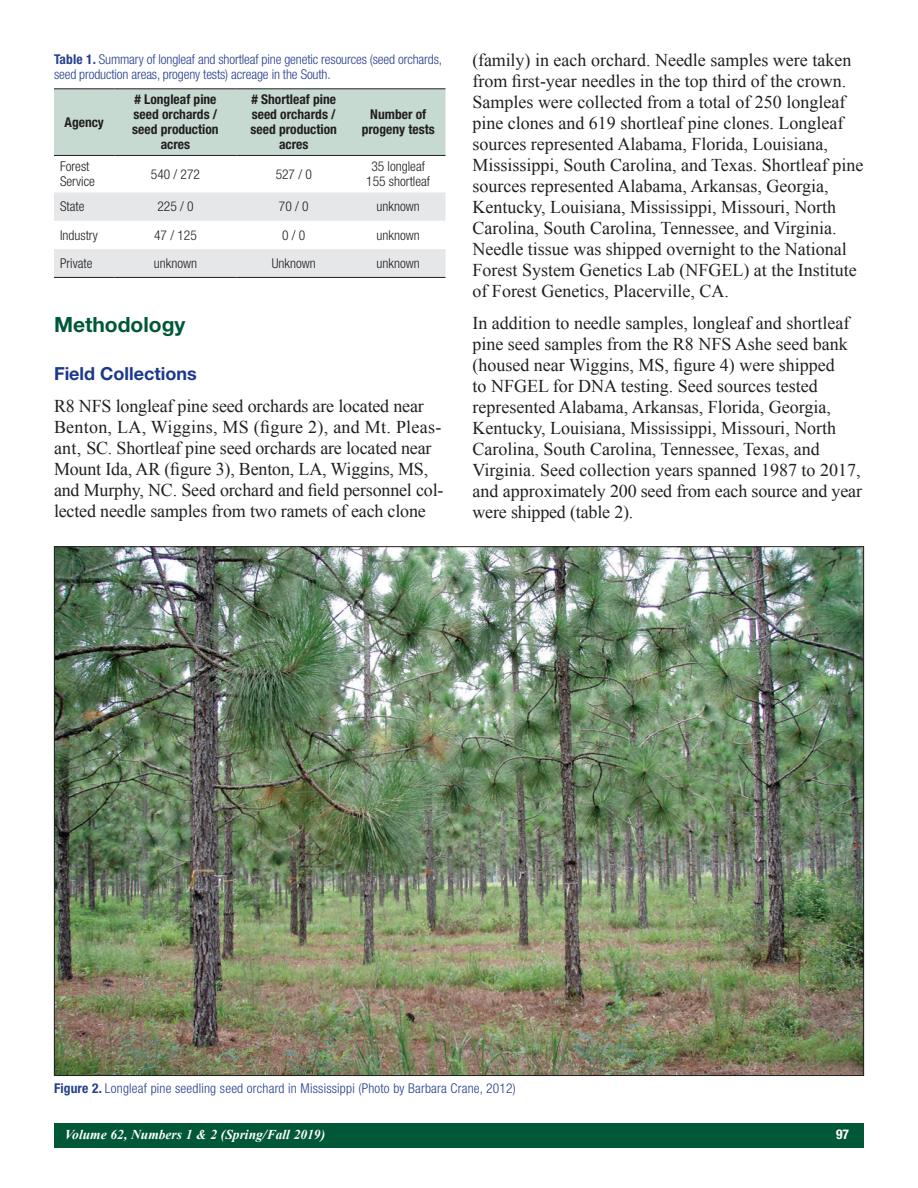
<style>
.page{position:relative;width:918px;height:1188px;background:#fff}
.page>*{position:absolute;margin:0;border:0;box-sizing:border-box;transform-origin:0 0}
.Body_Head_1{font:700 21px "Helvetica Neue LT Std";color:#005837}
.t1{font:18px/21px "Times New Roman";color:#231f20}
.Body_Head_2{font:700 18px "Helvetica Neue LT Std";color:#1b388c}
.Captions{font:300 condensed 13.5px/15px "Helvetica Neue LT Std";letter-spacing:-.01em;color:#253f8e}
.Table_Text{font:300 condensed 13.5px/15px "Helvetica Neue LT Std";color:#231f20}
.Table_Text-2{font:700 condensed 13.5px/15px "Helvetica Neue LT Std";color:#231f20;text-align:center}
.Captions-2{font:300 condensed 13.5px "Helvetica Neue LT Std";letter-spacing:.015em;color:#253f8e}
.t2{font:italic 700 13.5px "Times New Roman";color:#fff}
.t3{font:700 condensed 13.5px "Helvetica Neue LT Std";color:#fff}
.s1{font-weight:700}
</style>
<div class="page">
<div style="left:54px;top:1123px;width:810px;height:25px;background:#005837"></div>
<img style="left:56px;top:548px;width:806px;height:526px">
<div style="left:54px;top:89px;width:392px;height:66px;background:#c6dad2"></div>
<svg style="left:54px;top:192px;width:392px;height:85px"></svg>
<hr style="left:54px;top:88px;width:60px;height:1px;background:#231f20">
<hr style="left:114px;top:88px;width:123px;height:1px;background:#231f20">
<hr style="left:237px;top:88px;width:114px;height:1px;background:#231f20">
<hr style="left:351px;top:88px;width:95px;height:1px;background:#231f20">
<hr style="left:54px;top:155px;width:60px;height:1px;background:#231f20">
<hr style="left:114px;top:155px;width:123px;height:1px;background:#231f20">
<hr style="left:237px;top:155px;width:114px;height:1px;background:#231f20">
<hr style="left:351px;top:155px;width:95px;height:1px;background:#231f20">
<hr style="left:54px;top:277px;width:60px;height:1px;background:#231f20">
<hr style="left:114px;top:277px;width:123px;height:1px;background:#231f20">
<hr style="left:237px;top:277px;width:114px;height:1px;background:#231f20">
<hr style="left:351px;top:277px;width:95px;height:1px;background:#231f20">
<p class="Captions" style="left:54px;top:51px;width:390px"><span class="s1">Table 1.</span> Summary of longleaf and shortleaf pine genetic resources (seed orchards, seed production areas, progeny tests) acreage in the South.</p>
<p class="Table_Text-2" style="left:65px;top:114px;width:41px">Agency</p>
<p class="Table_Text-2" style="left:132px;top:92px;width:88px"># Longleaf pine seed orchards / seed production acres</p>
<p class="Table_Text-2" style="left:251px;top:92px;width:88px"># Shortleaf pine seed orchards / seed production acres</p>
<p class="Table_Text-2" style="left:362px;top:107px;width:75px">Number of progeny tests</p>
<p class="Table_Text" style="left:60px;top:159px;width:36px">Forest<br>Service</p>
<p class="Table_Text" style="left:151px;top:167px;width:51px">540 / 272</p>
<p class="Table_Text" style="left:276px;top:167px;width:38px">527 / 0</p>
<p class="Table_Text" style="left:366px;top:159px;width:65px;text-align:center">35 longleaf<br>155 shortleaf</p>
<p class="Table_Text" style="left:60px;top:199px;width:26px">State</p>
<p class="Table_Text" style="left:157px;top:199px;width:38px">225 / 0</p>
<p class="Table_Text" style="left:279px;top:199px;width:31px">70 / 0</p>
<p class="Table_Text" style="left:377px;top:199px;width:45px">unknown</p>
<p class="Table_Text" style="left:60px;top:227px;width:39px">Industry</p>
<p class="Table_Text" style="left:154px;top:227px;width:44px">47 / 125</p>
<p class="Table_Text" style="left:282px;top:227px;width:25px">0 / 0</p>
<p class="Table_Text" style="left:377px;top:227px;width:45px">unknown</p>
<p class="Table_Text" style="left:60px;top:256px;width:34px">Private</p>
<p class="Table_Text" style="left:154px;top:256px;width:45px">unknown</p>
<p class="Table_Text" style="left:272px;top:256px;width:45px">Unknown</p>
<p class="Table_Text" style="left:377px;top:256px;width:45px">unknown</p>
<p class="Body_Head_1" style="left:54px;top:312px;width:133px">Methodology</p>
<p class="Body_Head_2" style="left:54px;top:363px;width:144px">Field Collections</p>
<p class="t1" style="left:54px;top:395px;width:391px">R8 NFS longleaf pine seed orchards are located near Benton, LA, Wiggins, MS (figure 2), and Mt. Pleas&shy;ant, SC. Shortleaf pine seed orchards are located near Mount Ida, AR (figure 3), Benton, LA, Wiggins, MS, and Murphy, NC. Seed orchard and field personnel col&shy;lected needle samples from two ramets of each clone</p>
<p class="t1" style="left:472px;top:50px;width:392px">(family) in each orchard. Needle samples were taken from first-year needles in the top third of the crown.<br>Samples were collected from a total of 250 longleaf pine clones and 619 shortleaf pine clones. Longleaf sources represented Alabama, Florida, Louisiana, Mississippi, South Carolina, and Texas. Shortleaf pine sources represented Alabama, Arkansas, Georgia, Kentucky, Louisiana, Mississippi, Missouri, North Carolina, South Carolina, Tennessee, and Virginia.<br>Needle tissue was shipped overnight to the National Forest System Genetics Lab (NFGEL) at the Institute of Forest Genetics, Placerville, CA.</p>
<p class="t1" style="left:472px;top:312px;width:391px">In addition to needle samples, longleaf and shortleaf pine seed samples from the R8 NFS Ashe seed bank (housed near Wiggins, MS, figure 4) were shipped<br>to NFGEL for DNA testing. Seed sources tested represented Alabama, Arkansas, Florida, Georgia, Kentucky, Louisiana, Mississippi, Missouri, North Carolina, South Carolina, Tennessee, Texas, and Virginia. Seed collection years spanned 1987 to 2017, and approximately 200 seed from each source and year were shipped (table 2).</p>
<p class="Captions-2" style="left:54px;top:1081px;width:463px"><span class="s1">Figure 2.</span> Longleaf pine seedling seed orchard in Mississippi (Photo by Barbara Crane, 2012)</p>
<p class="t2" style="left:65px;top:1125px;width:262px">Volume 62, Numbers 1 &amp; 2 (Spring/Fall 2019)</p>
<p class="t3" style="left:836px;top:1126px;width:14px">97</p>
</div>
